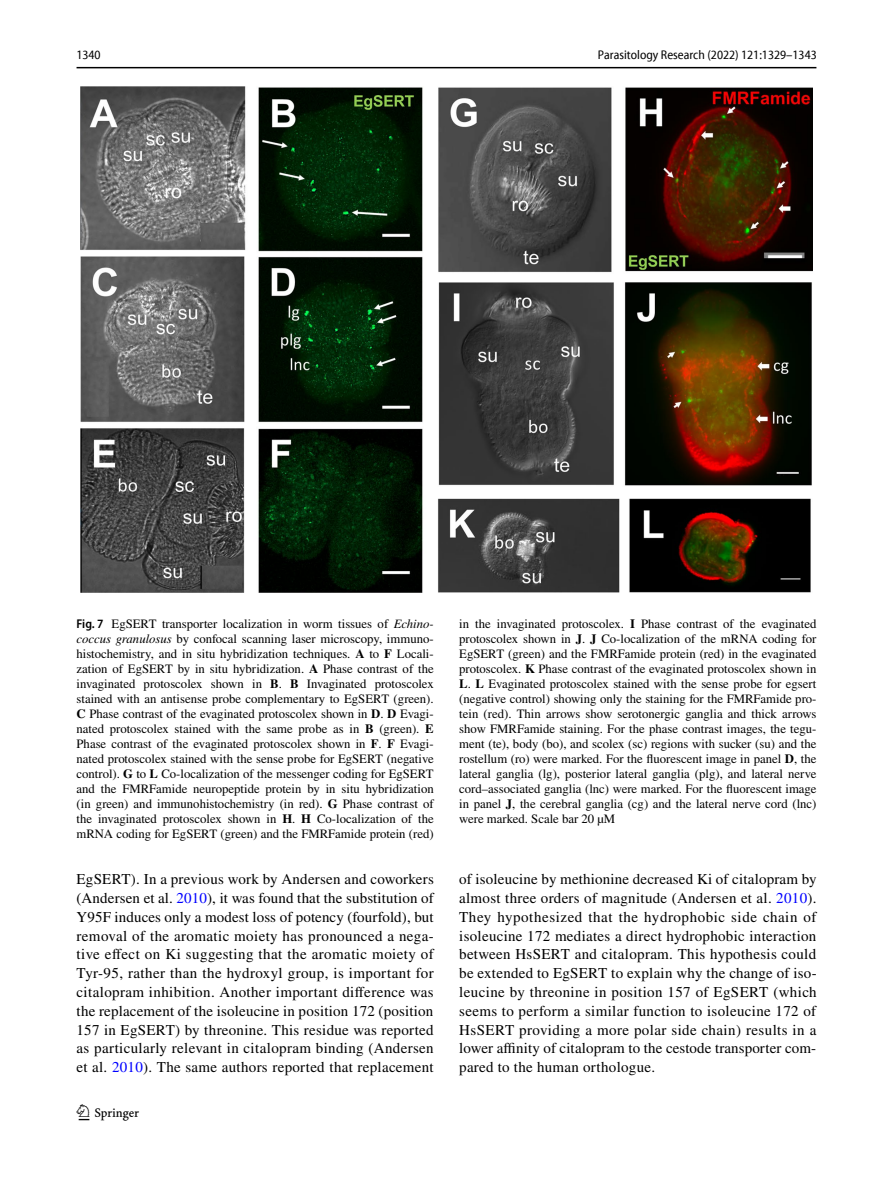
<style>
.page{position:relative;width:893px;height:1187px;background:#fff}
.page>*{position:absolute;margin:0;border:0;box-sizing:border-box;transform-origin:0 0}
.t1{font:22.5px "Springnew Regular 2";color:#000}
.t2{font:15px/18.8px "STIX";letter-spacing:.02em;color:#000;text-align:justify}
.t3{font:12.75px/15px "STIX";color:#000;text-align:justify}
.t4{font:semi-condensed 12.75px "Myriad Pro Unic";color:#000}
.s1{font-family:"Myriad Pro";font-weight:600;font-stretch:semi-condensed}
.s2{font-style:italic}
.s3{font-weight:700}
.s4{color:#00f}
</style>
<div class="page">
<hr style="left:77px;top:67px;width:739px;height:1px;background:#000">
<img style="left:81px;top:87px;width:731px;height:506px">
<p class="t4" style="left:76px;top:50px;width:26px">1340</p>
<p class="t4" style="left:598px;top:50px;width:220px">Parasitology Research (2022) 121:1329–1343</p>
<p class="t3" style="left:77px;top:617px;width:359px"><span class="s1">Fig. 7</span> EgSERT transporter localization in worm tissues of <span class="s2">Echino&shy;coccus granulosus</span> by confocal scanning laser microscopy, immuno&shy;histochemistry, and in situ hybridization techniques. <span class="s3">A</span> to <span class="s3">F</span> Locali&shy;zation of EgSERT by in situ hybridization. <span class="s3">A</span> Phase contrast of the invaginated protoscolex shown in <span class="s3">B</span>. <span class="s3">B</span> Invaginated protoscolex stained with an antisense probe complementary to EgSERT (green).<br><span class="s3">C</span> Phase contrast of the evaginated protoscolex shown in <span class="s3">D</span>. <span class="s3">D</span> Evagi&shy;nated protoscolex stained with the same probe as in <span class="s3">B</span> (green). <span class="s3">E </span>Phase contrast of the evaginated protoscolex shown in <span class="s3">F</span>. <span class="s3">F</span> Evagi&shy;nated protoscolex stained with the sense probe for EgSERT (negative control). <span class="s3">G</span> to <span class="s3">L</span> Co-localization of the messenger coding for EgSERT and the FMRFamide neuropeptide protein by in situ hybridization (in green) and immunohistochemistry (in red). <span class="s3">G</span> Phase contrast of the invaginated protoscolex shown in <span class="s3">H</span>. <span class="s3">H</span> Co-localization of the mRNA coding for EgSERT (green) and the FMRFamide protein (red)</p>
<p class="t3" style="left:459px;top:617px;width:359px">in the invaginated protoscolex. <span class="s3">I</span> Phase contrast of the evaginated protoscolex shown in <span class="s3">J</span>. <span class="s3">J</span> Co-localization of the mRNA coding for EgSERT (green) and the FMRFamide protein (red) in the evaginated protoscolex. <span class="s3">K</span> Phase contrast of the evaginated protoscolex shown in <span class="s3">L</span>. <span class="s3">L</span> Evaginated protoscolex stained with the sense probe for egsert (negative control) showing only the staining for the FMRFamide pro&shy;tein (red). Thin arrows show serotonergic ganglia and thick arrows show FMRFamide staining. For the phase contrast images, the tegu&shy;ment (te), body (bo), and scolex (sc) regions with sucker (su) and the rostellum (ro) were marked. For the fluorescent image in panel <span class="s3">D</span>, the lateral ganglia (lg), posterior lateral ganglia (plg), and lateral nerve cord–associated ganglia (lnc) were marked. For the fluorescent image in panel <span class="s3">J</span>, the cerebral ganglia (cg) and the lateral nerve cord (lnc) were marked. Scale bar 20 µM</p>
<p class="t2" style="left:77px;top:871px;width:359px">EgSERT). In a previous work by Andersen and coworkers (Andersen et al. <span class="s4">2010</span>), it was found that the substitution of Y95F induces only a modest loss of potency (fourfold), but removal of the aromatic moiety has pronounced a nega&shy;tive effect on Ki suggesting that the aromatic moiety of Tyr-95, rather than the hydroxyl group, is important for citalopram inhibition. Another important difference was the replacement of the isoleucine in position 172 (position 157 in EgSERT) by threonine. This residue was reported as particularly relevant in citalopram binding (Andersen et al. <span class="s4">2010</span>). The same authors reported that replacement</p>
<p class="t2" style="left:459px;top:871px;width:359px">of isoleucine by methionine decreased Ki of citalopram by almost three orders of magnitude (Andersen et al. <span class="s4">2010</span>).<br>They hypothesized that the hydrophobic side chain of isoleucine 172 mediates a direct hydrophobic interaction between HsSERT and citalopram. This hypothesis could be extended to EgSERT to explain why the change of iso&shy;leucine by threonine in position 157 of EgSERT (which seems to perform a similar function to isoleucine 172 of HsSERT providing a more polar side chain) results in a lower affinity of citalopram to the cestode transporter com&shy;pared to the human orthologue.</p>
<h1 class="t1" style="left:79px;top:1104px;width:62px">1 3</h1>
</div>
